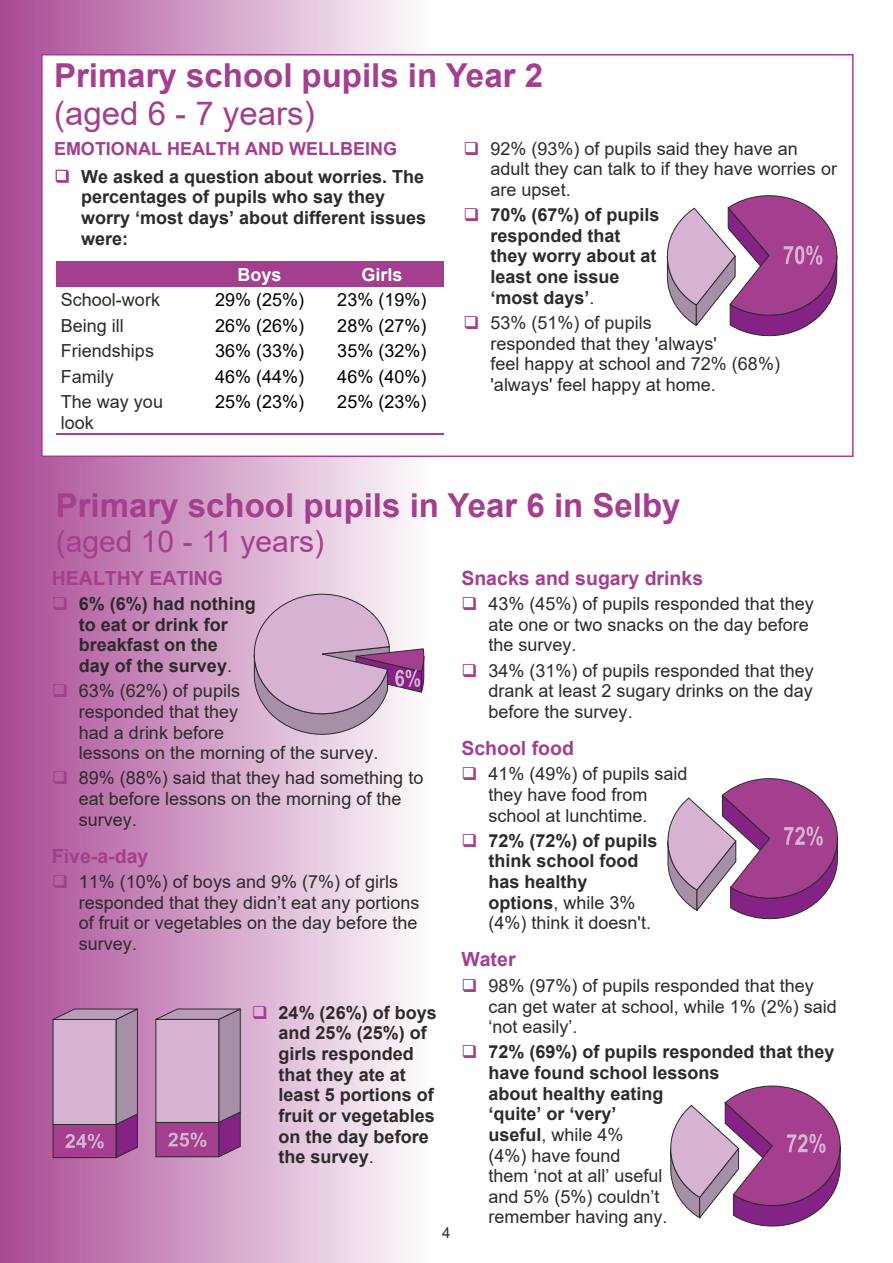
<style>
.page{position:relative;width:893px;height:1263px;background:#fff}
.page>*{position:absolute;margin:0;border:0;box-sizing:border-box;transform-origin:0 0}
.t1{font:700 33px "Arial";color:#a43e8e}
.t2{font:33px "Arial";color:#a43e8e}
.t3{font:30px "Arial";color:#a43e8e}
.t4{font:700 19.5px "Arial";color:#a43e8e}
.t5{font:18px/20.7px "Arial";color:#2c2b2a}
.t6{font:700 18px/20.7px "Arial";color:#2c2b2a}
.t7{font:18px "Arial";color:#000}
.t8{font:700 18px "Arial";color:#a43e8e}
.t9{font:700 18px "Arial";color:#fff}
.t10{font:15px "Arial";color:#2c2b2a}
.s1{font-weight:400}
</style>
<div class="page">
<div style="left:0;top:0;width:435px;height:1263px;background:linear-gradient(to right,#a94894,#fff)"></div>
<div style="left:41px;top:54px;width:813px;height:403px;background:#fff;border:2px solid #a43e8e"></div>
<svg style="left:254px;top:594px;width:170px;height:141px;background:#cdaec9"></svg>
<svg style="left:667px;top:778px;width:171px;height:141px"></svg>
<svg style="left:670px;top:1085px;width:171px;height:142px"></svg>
<svg style="left:56px;top:170px;width:13px;height:13px"></svg>
<svg style="left:667px;top:195px;width:170px;height:141px"></svg>
<svg style="left:153px;top:1008px;width:90px;height:150px;background:#b689b0"></svg>
<svg style="left:50px;top:1008px;width:90px;height:150px;background:#b286ac"></svg>
<div style="left:56px;top:262px;width:143px;height:25px;background:#a43e8e"></div>
<div style="left:199px;top:262px;width:121px;height:25px;background:#a43e8e"></div>
<div style="left:320px;top:262px;width:124px;height:25px;background:#a43e8e"></div>
<hr style="left:56px;top:434px;width:143px;height:1px;background:#a43e8e">
<hr style="left:199px;top:434px;width:121px;height:1px;background:#a43e8e">
<hr style="left:320px;top:434px;width:124px;height:1px;background:#a43e8e">
<svg style="left:54px;top:597px;width:13px;height:13px"></svg>
<svg style="left:54px;top:684px;width:13px;height:13px"></svg>
<svg style="left:54px;top:771px;width:13px;height:13px"></svg>
<svg style="left:54px;top:875px;width:13px;height:13px"></svg>
<svg style="left:253px;top:1006px;width:13px;height:13px"></svg>
<h1 class="t1" style="left:54px;top:63px;width:491px">Primary school pupils in Year 2</h1>
<h1 class="t2" style="left:54px;top:101px;width:262px">(aged 6 - 7 years)</h1>
<p class="t8" style="left:54px;top:142px;width:345px">EMOTIONAL HEALTH AND WELLBEING</p>
<p class="t6" style="left:81px;top:168px;width:347px">We asked a question about worries. The percentages of pupils who say they worry ‘most days’ about different issues were:</p>
<p class="t9" style="left:238px;top:268px;width:46px">Boys</p>
<p class="t9" style="left:361px;top:268px;width:43px">Girls</p>
<p class="t5" style="left:61px;top:291px;width:101px">School-work</p>
<p class="t7" style="left:215px;top:293px;width:91px">29% (25%)</p>
<p class="t7" style="left:337px;top:293px;width:91px">23% (19%)</p>
<p class="t5" style="left:61px;top:317px;width:65px">Being ill</p>
<p class="t7" style="left:215px;top:319px;width:91px">26% (26%)</p>
<p class="t7" style="left:337px;top:319px;width:91px">28% (27%)</p>
<p class="t5" style="left:61px;top:342px;width:95px">Friendships</p>
<p class="t7" style="left:215px;top:344px;width:91px">36% (33%)</p>
<p class="t7" style="left:337px;top:344px;width:91px">35% (32%)</p>
<p class="t5" style="left:61px;top:367px;width:54px">Family</p>
<p class="t7" style="left:215px;top:369px;width:91px">46% (44%)</p>
<p class="t7" style="left:337px;top:369px;width:91px">46% (40%)</p>
<p class="t5" style="left:61px;top:393px;width:104px">The way you look</p>
<p class="t7" style="left:215px;top:395px;width:91px">25% (23%)</p>
<p class="t7" style="left:337px;top:395px;width:91px">25% (23%)</p>
<p class="t5" style="left:490px;top:140px;width:348px">92% (93%) of pupils said they have an adult they can talk to if they have worries or are upset.</p>
<p class="t6" style="left:490px;top:206px;width:171px">70% (67%) of pupils responded that they worry about at least one issue ‘most days’<span class="s1">.</span></p>
<p class="t5" style="left:490px;top:314px;width:291px">53% (51%) of pupils<br>responded that they 'always'<br>feel happy at school and 72% (68%) 'always' feel happy at home.</p>
<h1 class="t1" style="left:56px;top:492px;width:626px">Primary school pupils in Year 6 in Selby</h1>
<h2 class="t3" style="left:56px;top:530px;width:270px">(aged 10 - 11 years)</h2>
<p class="t4" style="left:52px;top:570px;width:173px">HEALTHY EATING</p>
<p class="t6" style="left:79px;top:595px;width:178px">6% (6%) had nothing to eat or drink for breakfast on the<br>day of the survey<span class="s1">.</span></p>
<p class="t5" style="left:79px;top:682px;width:301px">63% (62%) of pupils<br>responded that they<br>had a drink before<br>lessons on the morning of the survey.</p>
<p class="t5" style="left:79px;top:769px;width:346px">89% (88%) said that they had something to eat before lessons on the morning of the survey.</p>
<p class="t4" style="left:52px;top:848px;width:98px">Five-a-day</p>
<p class="t5" style="left:79px;top:873px;width:342px">11% (10%) of boys and 9% (7%) of girls responded that they didn’t eat any portions of fruit or vegetables on the day before the survey.</p>
<p class="t4" style="left:461px;top:570px;width:243px">Snacks and sugary drinks</p>
<p class="t5" style="left:488px;top:595px;width:327px">43% (45%) of pupils responded that they ate one or two snacks on the day before the survey.</p>
<p class="t5" style="left:488px;top:662px;width:327px;text-align:justify">34% (31%) of pupils responded that they drank at least 2 sugary drinks on the day before the survey.</p>
<p class="t4" style="left:461px;top:741px;width:114px">School food</p>
<p class="t5" style="left:488px;top:765px;width:201px">41% (49%) of pupils said they have food from school at lunchtime.</p>
<p class="t6" style="left:488px;top:832px;width:171px">72% (72%) of pupils think school food has healthy options<span class="s1">, while 3% (4%) think it doesn't.</span></p>
<p class="t4" style="left:461px;top:952px;width:56px">Water</p>
<p class="t5" style="left:488px;top:977px;width:350px">98% (97%) of pupils responded that they can get water at school, while 1% (2%) said ‘not easily’.</p>
<p class="t6" style="left:488px;top:1043px;width:348px">72% (69%) of pupils responded that they have found school lessons<br>about healthy eating<br>‘quite’ or ‘very’<br>useful<span class="s1">, while 4%<br>(4%) have found<br>them ‘not at all’ useful<br>and 5% (5%) couldn’t<br>remember having any.</span></p>
<p class="t6" style="left:279px;top:1004px;width:160px">24% (26%) of boys and 25% (25%) of girls responded that they ate at least 5 portions of fruit or vegetables on the day before the survey<span class="s1">.</span></p>
<p class="t10" style="left:442px;top:1227px;width:10px">4</p>
</div>
